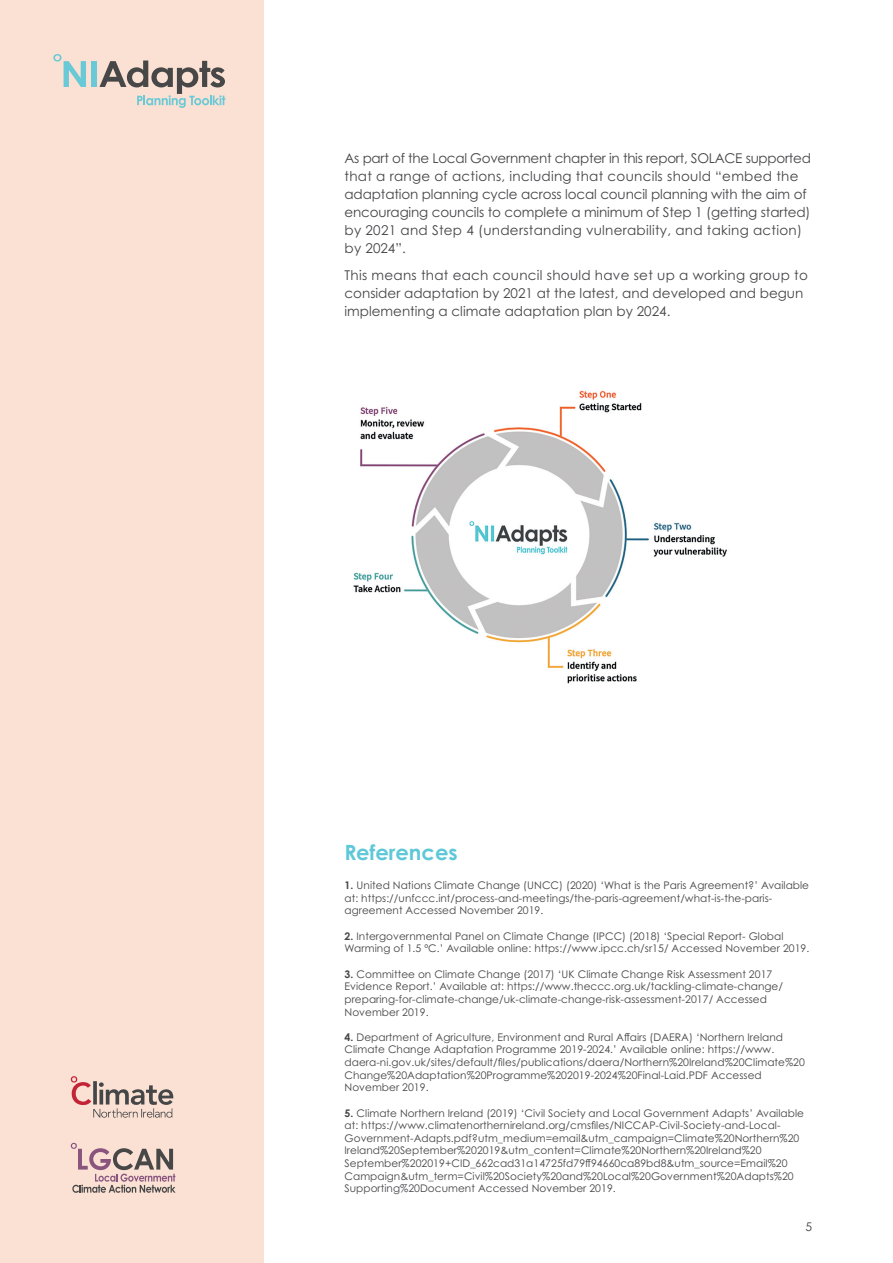
<style>
.page{position:relative;width:893px;height:1263px;background:#fff}
.page>*{position:absolute;margin:0;border:0;box-sizing:border-box;transform-origin:0 0}
.t1{font:700 21px "Century Gothic Pro";color:#5ec8d8}
.t2{font:13.5px/18px "Century Gothic Pro";color:#454447}
.t3{font:12px "Century Gothic Pro";color:#454447}
.t4{font:10.5px/12.6px "Century Gothic Pro";letter-spacing:.005em;color:#454447}
.s1{font-weight:700}
</style>
<div class="page">
<div style="left:0;top:0;width:264px;height:1263px;background:#fbe1d4"></div>
<div style="left:91px;top:61px;width:6px;height:26px;background:#69c9d6"></div>
<svg style="left:99px;top:60px;width:126px;height:48px"></svg>
<svg style="left:53px;top:54px;width:33px;height:33px"></svg>
<svg style="left:71px;top:1143px;width:105px;height:50px"></svg>
<svg style="left:71px;top:1076px;width:102px;height:42px"></svg>
<img style="left:353px;top:391px;width:374px;height:293px">
<p class="t2" style="left:345px;top:149px;width:468px">As part of the Local Government chapter in this report, SOLACE supported that a range of actions, including that councils should “embed the adaptation planning cycle across local council planning with the aim of encouraging councils to complete a minimum of Step 1 (getting started) by 2021 and Step 4 (understanding vulnerability, and taking action) by 2024”.</p>
<p class="t2" style="left:345px;top:265px;width:465px">This means that each council should have set up a working group to consider adaptation by 2021 at the latest, and developed and begun implementing a climate adaptation plan by 2024.</p>
<p class="t1" style="left:345px;top:839px;width:115px">References</p>
<p class="t4" style="left:345px;top:879px;width:466px"><span class="s1">1.</span> United Nations Climate Change (UNCC) (2020) ‘What is the Paris Agreement?’ Available at: https://unfccc.int/process-and-meetings/the-paris-agreement/what-is-the-paris&shy;agreement Accessed November 2019.</p>
<p class="t4" style="left:345px;top:929px;width:466px"><span class="s1">2.</span> Intergovernmental Panel on Climate Change (IPCC) (2018) ‘Special Report- Global<br>Warming of 1.5 ºC.’ Available online: https://www.ipcc.ch/sr15/ Accessed November 2019.</p>
<p class="t4" style="left:345px;top:967px;width:440px"><span class="s1">3.</span> Committee on Climate Change (2017) ‘UK Climate Change Risk Assessment 2017<br>Evidence Report.’ Available at: https://www.theccc.org.uk/tackling-climate-change/ preparing-for-climate-change/uk-climate-change-risk-assessment-2017/ Accessed November 2019.</p>
<p class="t4" style="left:345px;top:1031px;width:462px"><span class="s1">4.</span> Department of Agriculture, Environment and Rural Affairs (DAERA) ‘Northern Ireland Climate Change Adaptation Programme 2019-2024.’ Available online: https://www. daera-ni.gov.uk/sites/default/files/publications/daera/Northern%20Ireland%20Climate%20<br>Change%20Adaptation%20Programme%202019-2024%20Final-Laid.PDF Accessed November 2019.</p>
<p class="t4" style="left:345px;top:1106px;width:461px"><span class="s1">5.</span> Climate Northern Ireland (2019) ‘Civil Society and Local Government Adapts’ Available at: https://www.climatenorthernireland.org/cmsfiles/NICCAP-Civil-Society-and-Local-Government-Adapts.pdf?utm_medium=email&amp;utm_campaign=Climate%20Northern%20<br>Ireland%20September%202019&amp;utm_content=Climate%20Northern%20Ireland%20<br>September%202019+CID_662cad31a14725fd79ff94660ca89bd8&amp;utm_source=Email%20<br>Campaign&amp;utm_term=Civil%20Society%20and%20Local%20Government%20Adapts%20<br>Supporting%20Document Accessed November 2019.</p>
<p class="t3" style="left:805px;top:1220px;width:8px">5</p>
</div>
